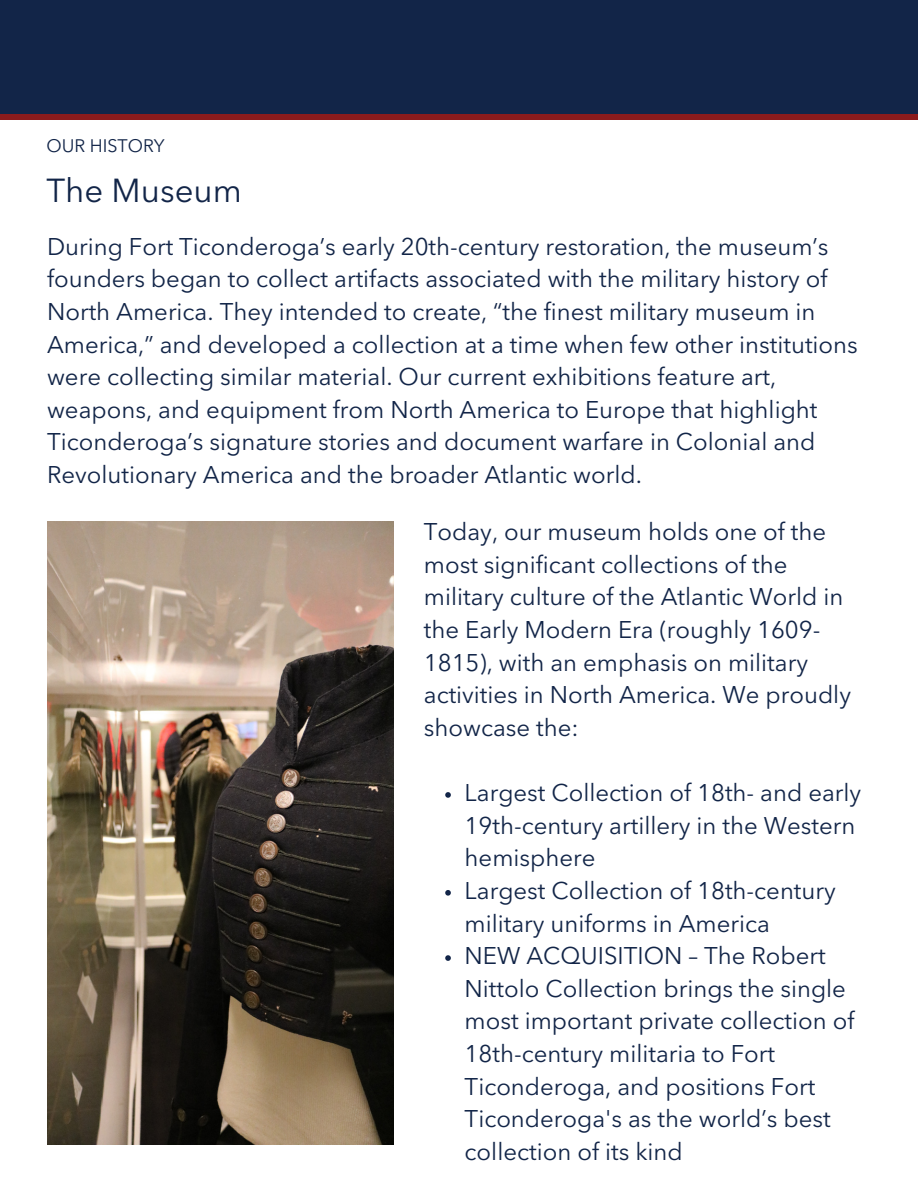
<style>
.page{position:relative;width:918px;height:1188px;background:#fff}
.page>*{position:absolute;margin:0;border:0;box-sizing:border-box;transform-origin:0 0}
.t1{font:33px "Avenir Next LT Pro";color:#122548}
.t2{font:24px/32.7px "Avenir Next LT Pro";color:#122548}
.t3{font:18px "Avenir Next LT Pro";color:#122548}
</style>
<div class="page">
<div style="left:0;top:0;width:918px;height:114px;background:#122548"></div>
<div style="left:0;top:114px;width:918px;height:6px;background:#8b1b1c"></div>
<img style="left:47px;top:521px;width:347px;height:623px">
<svg style="left:445px;top:792px;width:6px;height:6px"></svg>
<svg style="left:445px;top:890px;width:6px;height:6px"></svg>
<svg style="left:445px;top:955px;width:6px;height:6px"></svg>
<p class="t3" style="left:46px;top:138px;width:120px">OUR HISTORY</p>
<h1 class="t1" style="left:46px;top:177px;width:197px">The Museum</h1>
<p class="t2" style="left:47px;top:232px;width:812px">During Fort Ticonderoga’s early 20th-century restoration, the museum’s founders began to collect artifacts associated with the military history of North America. They intended to create, “the finest military museum in America,” and developed a collection at a time when few other institutions were collecting similar material. Our current exhibitions feature art, weapons, and equipment from North America to Europe that highlight Ticonderoga’s signature stories and document warfare in Colonial and Revolutionary America and the broader Atlantic world.</p>
<p class="t2" style="left:424px;top:518px;width:429px">Today, our museum holds one of the most significant collections of the military culture of the Atlantic World in the Early Modern Era (roughly 1609- 1815), with an emphasis on military activities in North America. We proudly showcase the:</p>
<p class="t2" style="left:465px;top:779px;width:398px">Largest Collection of 18th- and early<br>19th-century artillery in the Western hemisphere<br>Largest Collection of 18th-century military uniforms in America<br>NEW ACQUISITION – The Robert<br>Nittolo Collection brings the single most important private collection of<br>18th-century militaria to Fort<br>Ticonderoga, and positions Fort<br>Ticonderoga's as the world’s best collection of its kind</p>
</div>
